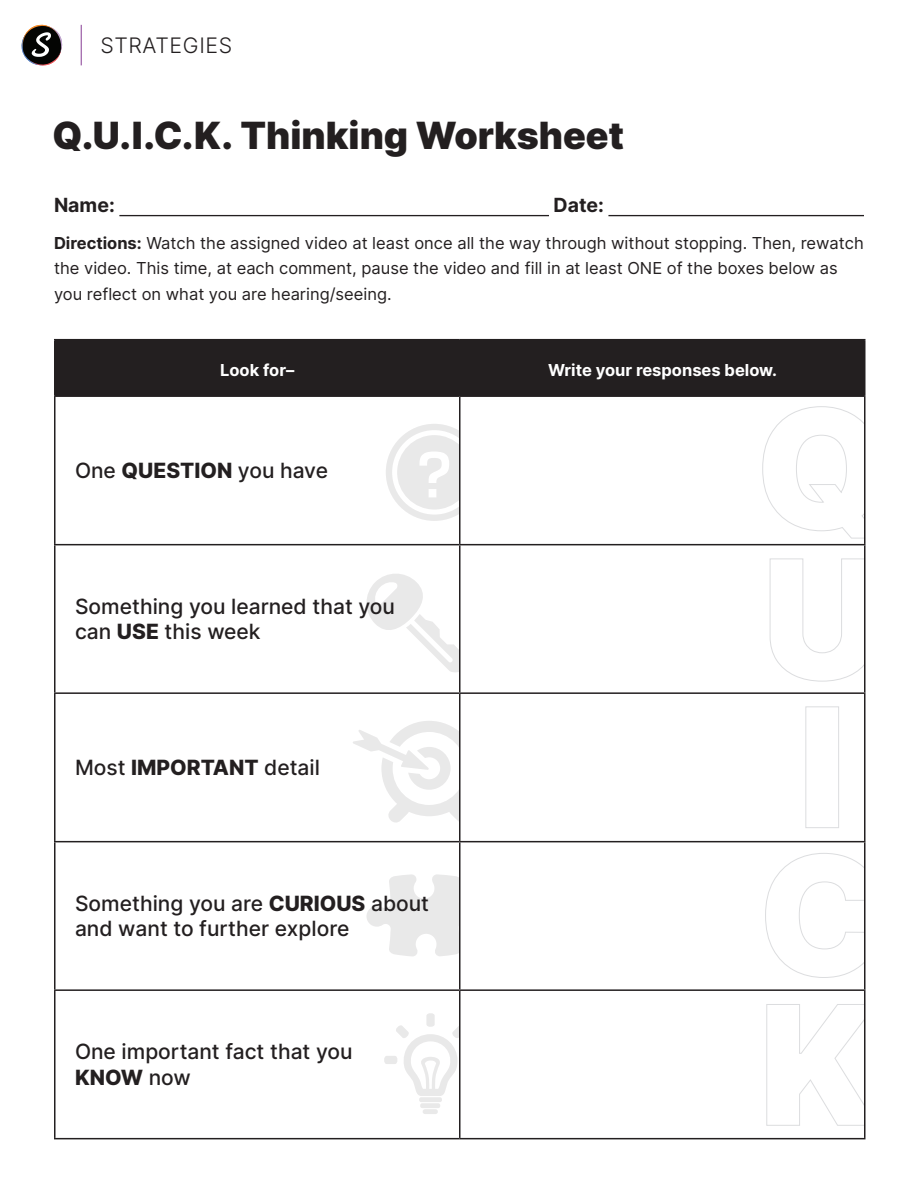
<style>
.page{position:relative;width:918px;height:1188px;background:#fff}
.page>*{position:absolute;margin:0;border:0;box-sizing:border-box;transform-origin:0 0}
.t1{font:900 37.5px "Inter";color:#231f20}
.t2{font:300 21.3px "Inter";letter-spacing:.03em;color:#231f20}
.t3{font:500 21px/25.5px "Inter";color:#231f20}
.t4{font:700 19.5px "Inter";color:#231f20}
.t5{font:16.5px/25.5px "Inter";color:#231f20}
.t6{font:700 16.5px "Inter";color:#fff}
.s1{font-weight:700}
.s2{font-weight:800}
</style>
<div class="page">
<svg style="left:769px;top:558px;width:95px;height:124px"></svg>
<div style="left:805px;top:706px;width:34px;height:122px;border:1px solid #dcdddf"></div>
<svg style="left:765px;top:853px;width:99px;height:125px"></svg>
<svg style="left:766px;top:1004px;width:98px;height:122px"></svg>
<svg style="left:762px;top:406px;width:102px;height:133px"></svg>
<svg style="left:366px;top:874px;width:93px;height:82px"></svg>
<svg style="left:353px;top:721px;width:106px;height:102px"></svg>
<svg style="left:386px;top:424px;width:73px;height:97px"></svg>
<svg style="left:384px;top:1013px;width:77px;height:101px"></svg>
<svg style="left:367px;top:574px;width:92px;height:98px"></svg>
<div style="left:459px;top:416px;width:34px;height:685px;background:#fff"></div>
<div style="left:56px;top:340px;width:808px;height:55px;background:#231f20"></div>
<hr style="left:54px;top:339px;width:406px;height:1px;background:#231f20">
<hr style="left:54px;top:340px;width:2px;height:55px;background:#231f20">
<hr style="left:460px;top:339px;width:406px;height:1px;background:#231f20">
<hr style="left:459px;top:340px;width:1px;height:55px;background:#231f20">
<hr style="left:864px;top:340px;width:2px;height:55px;background:#231f20">
<hr style="left:54px;top:395px;width:406px;height:2px;background:#231f20">
<hr style="left:54px;top:397px;width:2px;height:147px;background:#231f20">
<hr style="left:460px;top:395px;width:406px;height:2px;background:#231f20">
<hr style="left:459px;top:397px;width:1px;height:147px;background:#231f20">
<hr style="left:864px;top:397px;width:2px;height:147px;background:#231f20">
<hr style="left:54px;top:544px;width:406px;height:1px;background:#231f20">
<hr style="left:54px;top:545px;width:2px;height:147px;background:#231f20">
<hr style="left:460px;top:544px;width:406px;height:1px;background:#231f20">
<hr style="left:459px;top:545px;width:1px;height:147px;background:#231f20">
<hr style="left:864px;top:545px;width:2px;height:147px;background:#231f20">
<hr style="left:54px;top:692px;width:406px;height:2px;background:#231f20">
<hr style="left:54px;top:694px;width:2px;height:147px;background:#231f20">
<hr style="left:460px;top:692px;width:406px;height:2px;background:#231f20">
<hr style="left:459px;top:694px;width:1px;height:147px;background:#231f20">
<hr style="left:864px;top:694px;width:2px;height:147px;background:#231f20">
<hr style="left:54px;top:841px;width:406px;height:1px;background:#231f20">
<hr style="left:54px;top:842px;width:2px;height:147px;background:#231f20">
<hr style="left:460px;top:841px;width:406px;height:1px;background:#231f20">
<hr style="left:459px;top:842px;width:1px;height:147px;background:#231f20">
<hr style="left:864px;top:842px;width:2px;height:147px;background:#231f20">
<hr style="left:54px;top:989px;width:406px;height:2px;background:#231f20">
<hr style="left:54px;top:991px;width:2px;height:147px;background:#231f20">
<hr style="left:460px;top:989px;width:406px;height:2px;background:#231f20">
<hr style="left:459px;top:991px;width:1px;height:147px;background:#231f20">
<hr style="left:864px;top:991px;width:2px;height:147px;background:#231f20">
<hr style="left:54px;top:1138px;width:406px;height:1px;background:#231f20">
<hr style="left:460px;top:1138px;width:406px;height:1px;background:#231f20">
<hr style="left:81px;top:25px;width:1px;height:40px;background:#8d489a">
<svg style="left:21px;top:24px;width:42px;height:42px"></svg>
<hr style="left:119px;top:215px;width:430px;height:1px;background:#231f20">
<hr style="left:608px;top:215px;width:256px;height:1px;background:#231f20">
<p class="t2" style="left:100px;top:30px;width:133px">STRATEGIES</p>
<p class="t1" style="left:52px;top:108px;width:573px">Q.U.I.C.K. Thinking Worksheet</p>
<p class="t4" style="left:54px;top:191px;width:62px">Name:</p>
<p class="t4" style="left:554px;top:191px;width:52px">Date:</p>
<p class="t5" style="left:54px;top:230px;width:811px"><span class="s1">Directions:</span> Watch the assigned video at least once all the way through without stopping. Then, rewatch the video. This time, at each comment, pause the video and fill in at least ONE of the boxes below as you reflect on what you are hearing/seeing.</p>
<p class="t6" style="left:220px;top:358px;width:76px">Look for–</p>
<p class="t6" style="left:548px;top:358px;width:231px">Write your responses below.</p>
<p class="t3" style="left:75px;top:457px;width:255px">One <span class="s2">QUESTION</span> you have</p>
<p class="t3" style="left:75px;top:593px;width:322px">Something you learned that you can <span class="s2">USE</span> this week</p>
<p class="t3" style="left:75px;top:754px;width:246px">Most <span class="s2">IMPORTANT</span> detail</p>
<p class="t3" style="left:75px;top:890px;width:356px">Something you are <span class="s2">CURIOUS</span> about and want to further explore</p>
<p class="t3" style="left:75px;top:1038px;width:279px">One important fact that you<br><span class="s2">KNOW</span> now</p>
</div>
